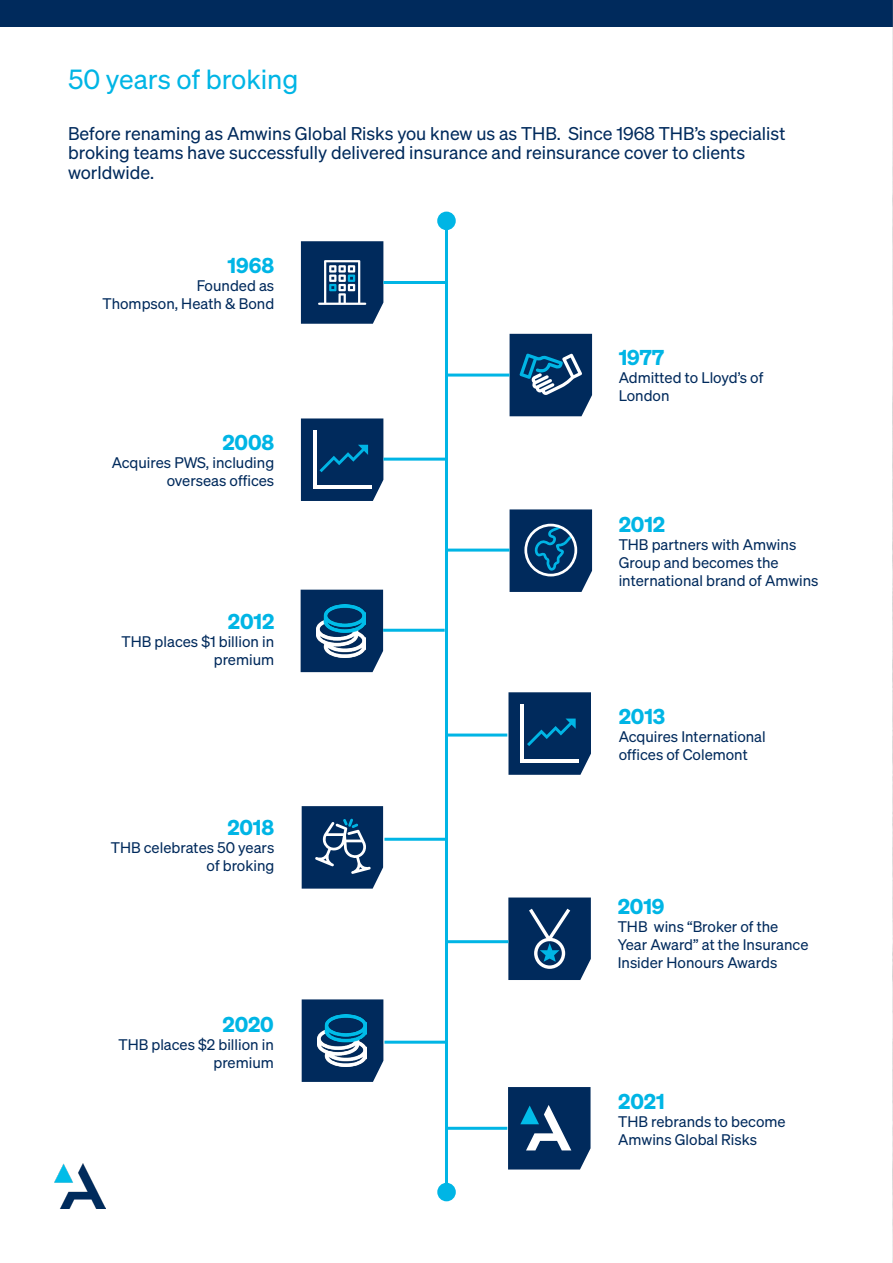
<style>
.page{position:relative;width:893px;height:1263px;background:#fff}
.page>*{position:absolute;margin:0;border:0;box-sizing:border-box;transform-origin:0 0}
.Pull_Out_Title_Din_Bold_10_11{font:27px "Sohne Buch";color:#00b5e5}
.t1{font:21px "Sohne Dreiviertelfett";letter-spacing:-.005em;color:#00b5e5}
.Pull_Out_Text_Tisa_Regular_10_13{font:18px/19.5px "Sohne Buch";color:#002a5c}
.t2{font:15px/18px "Sohne Buch";color:#002a5c}
</style>
<div class="page">
<img style="left:54px;top:1163px;width:51px;height:46px">
<div style="left:0;top:0;width:893px;height:27px;background:#002a5c"></div>
<svg style="left:302px;top:999px;width:81px;height:83px;background:#093262"></svg>
<svg style="left:510px;top:334px;width:82px;height:82px;background:#174572"></svg>
<svg style="left:301px;top:241px;width:82px;height:83px;background:#204772"></svg>
<svg style="left:510px;top:509px;width:82px;height:83px;background:#154270"></svg>
<svg style="left:508px;top:897px;width:83px;height:83px;background:#1a426f"></svg>
<svg style="left:302px;top:806px;width:81px;height:83px;background:#1f4571"></svg>
<hr style="left:445px;top:213px;width:3px;height:970px;background:#00b5e5">
<div style="left:439px;top:213px;width:15px;height:16px;background:#00b5e5;border-radius:50%"></div>
<div style="left:437px;top:212px;width:19px;height:18px;border:3px solid #00b5e5;border-radius:50%"></div>
<div style="left:439px;top:1184px;width:15px;height:16px;background:#00b5e5;border-radius:50%"></div>
<div style="left:437px;top:1183px;width:19px;height:18px;border:3px solid #00b5e5;border-radius:50%"></div>
<hr style="left:383px;top:281px;width:62px;height:3px;background:#00b5e5">
<hr style="left:448px;top:374px;width:62px;height:3px;background:#00b5e5">
<hr style="left:383px;top:458px;width:62px;height:3px;background:#00b5e5">
<hr style="left:448px;top:549px;width:62px;height:3px;background:#00b5e5">
<hr style="left:446px;top:733px;width:61px;height:3px;background:#00b5e5">
<hr style="left:384px;top:838px;width:62px;height:3px;background:#00b5e5">
<hr style="left:447px;top:940px;width:61px;height:3px;background:#00b5e5">
<hr style="left:384px;top:1041px;width:62px;height:3px;background:#00b5e5">
<svg style="left:301px;top:418px;width:82px;height:83px;background:#0a3767"></svg>
<hr style="left:313px;top:431px;width:3px;height:55px;background:#fff">
<hr style="left:313px;top:486px;width:58px;height:3px;background:#fff">
<svg style="left:508px;top:692px;width:83px;height:83px;background:#0a3767"></svg>
<hr style="left:521px;top:704px;width:3px;height:55px;background:#fff">
<hr style="left:521px;top:759px;width:58px;height:4px;background:#fff">
<hr style="left:446px;top:1127px;width:61px;height:3px;background:#00b5e5">
<svg style="left:508px;top:1087px;width:82px;height:82px;background:#1c4571"></svg>
<img style="left:317px;top:1014px;width:49px;height:53px">
<div style="left:301px;top:590px;width:82px;height:82px;background:#002a5c"></div>
<hr style="left:383px;top:629px;width:62px;height:3px;background:#00b5e5">
<img style="left:316px;top:605px;width:49px;height:52px">
<img style="left:892px;top:0;width:1px;height:1263px">
<p class="Pull_Out_Title_Din_Bold_10_11" style="left:68px;top:63px;width:232px">50 years of broking</p>
<p class="Pull_Out_Text_Tisa_Regular_10_13" style="left:68px;top:123px;width:719px">Before renaming as Amwins Global Risks you knew us as THB. Since 1968 THB’s specialist broking teams have successfully delivered insurance and reinsurance cover to clients worldwide.</p>
<p class="t1" style="left:228px;top:252px;width:48px">1968</p>
<p class="t2" style="left:197px;top:276px;width:79px">Founded as</p>
<p class="t2" style="left:103px;top:294px;width:173px">Thompson, Heath &amp; Bond</p>
<p class="t1" style="left:222px;top:429px;width:53px">2008</p>
<p class="t2" style="left:112px;top:453px;width:164px;text-align:right">Acquires PWS, including overseas offices</p>
<p class="t1" style="left:228px;top:608px;width:48px">2012</p>
<p class="t2" style="left:122px;top:632px;width:154px;text-align:right">THB places $1 billion in premium</p>
<p class="t1" style="left:227px;top:814px;width:49px">2018</p>
<p class="t2" style="left:111px;top:838px;width:165px;text-align:right">THB celebrates 50 years of broking</p>
<p class="t1" style="left:223px;top:1011px;width:53px">2020</p>
<p class="t2" style="left:118px;top:1035px;width:157px;text-align:right">THB places $2 billion in premium</p>
<p class="t1" style="left:619px;top:344px;width:47px">1977</p>
<p class="t2" style="left:619px;top:369px;width:146px">Admitted to Lloyd’s of<br>London</p>
<p class="t1" style="left:619px;top:511px;width:48px">2012</p>
<p class="t2" style="left:619px;top:535px;width:201px">THB partners with Amwins<br>Group and becomes the international brand of Amwins</p>
<p class="t1" style="left:619px;top:703px;width:48px">2013</p>
<p class="t2" style="left:619px;top:727px;width:149px">Acquires International offices of Colemont</p>
<p class="t1" style="left:618px;top:893px;width:48px">2019</p>
<p class="t2" style="left:618px;top:917px;width:192px">THB wins “Broker of the<br>Year Award” at the Insurance<br>Insider Honours Awards</p>
<p class="t1" style="left:618px;top:1088px;width:48px">2021</p>
<p class="t2" style="left:618px;top:1113px;width:169px">THB rebrands to become<br>Amwins Global Risks</p>
</div>
